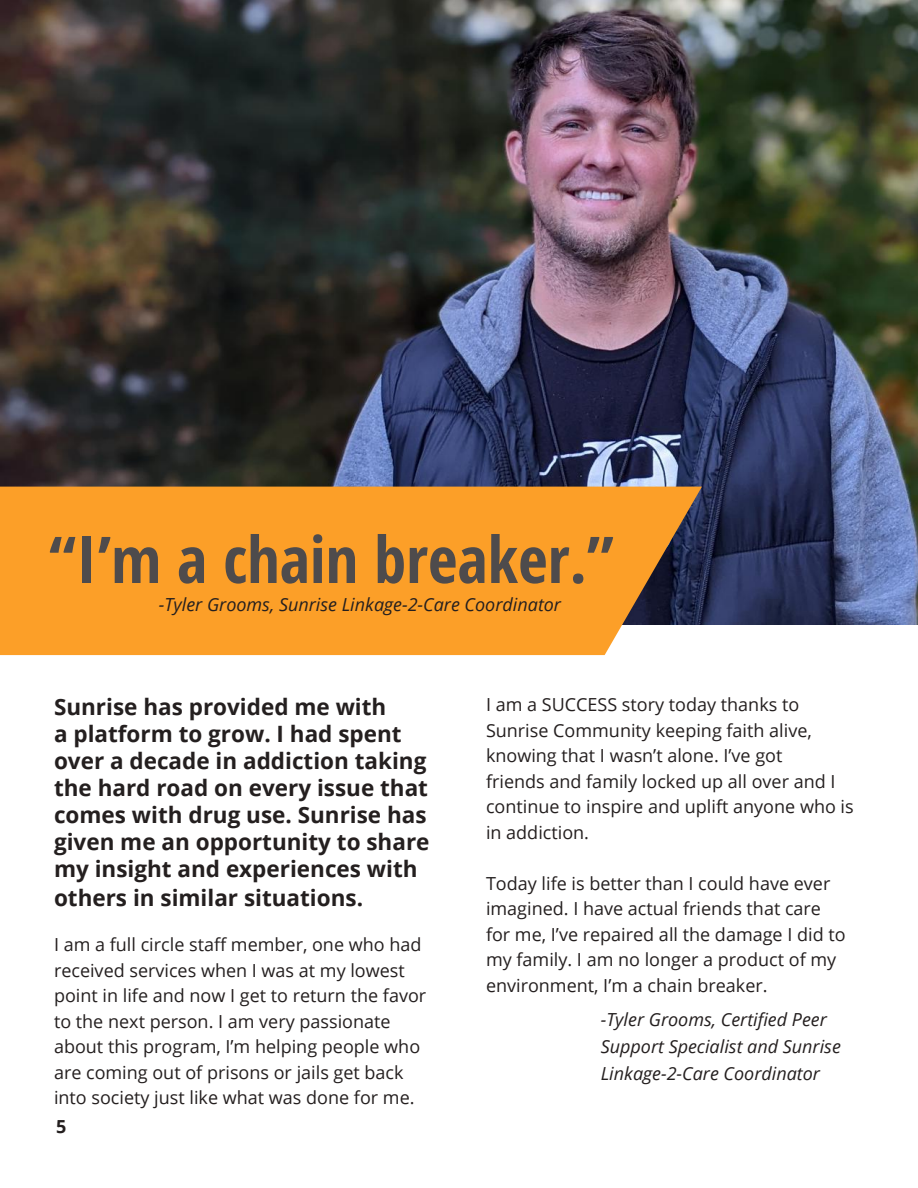
<style>
.page{position:relative;width:918px;height:1188px;background:#fff}
.page>*{position:absolute;margin:0;border:0;box-sizing:border-box;transform-origin:0 0}
.t1{font:700 condensed 64.5px "Open Sans";color:#4e4b4c}
.t2{font:700 22.5px/27.3px "Open Sans";color:#241f1f}
.t3{font:18px/25.5px "Open Sans";color:#241f1f}
.t4{font:italic 18px/27px "Open Sans";color:#241f1f}
.t5{font:700 18px "Open Sans";color:#241f1f}
</style>
<div class="page">
<img style="left:0;top:0;width:918px;height:625px">
<svg style="left:0;top:487px;width:702px;height:168px;background:#f19b2d"></svg>
<h1 class="t1" style="left:49px;top:515px;width:566px">“I’m a chain breaker.”</h1>
<p class="t4" style="left:159px;top:591px;width:404px">-Tyler Grooms, Sunrise Linkage-2-Care Coordinator</p>
<p class="t2" style="left:54px;top:693px;width:377px">Sunrise has provided me with<br>a platform to grow. I had spent over a decade in addiction taking the hard road on every issue that comes with drug use. Sunrise has given me an opportunity to share my insight and experiences with others in similar situations.</p>
<p class="t3" style="left:54px;top:932px;width:374px">I am a full circle staff member, one who had received services when I was at my lowest point in life and now I get to return the favor to the next person. I am very passionate about this program, I’m helping people who are coming out of prisons or jails get back into society just like what was done for me.</p>
<p class="t5" style="left:56px;top:1114px;width:12px">5</p>
<p class="t3" style="left:486px;top:692px;width:369px">I am a SUCCESS story today thanks to Sunrise Community keeping faith alive, knowing that I wasn’t alone. I’ve got<br>friends and family locked up all over and I continue to inspire and uplift anyone who is in addiction.</p>
<p class="t3" style="left:486px;top:870px;width:361px">Today life is better than I could have ever imagined. I have actual friends that care for me, I’ve repaired all the damage I did to my family. I am no longer a product of my environment, I’m a chain breaker.</p>
<p class="t4" style="left:601px;top:1005px;width:242px">-Tyler Grooms, Certified Peer<br>Support Specialist and Sunrise<br>Linkage-2-Care Coordinator</p>
</div>
